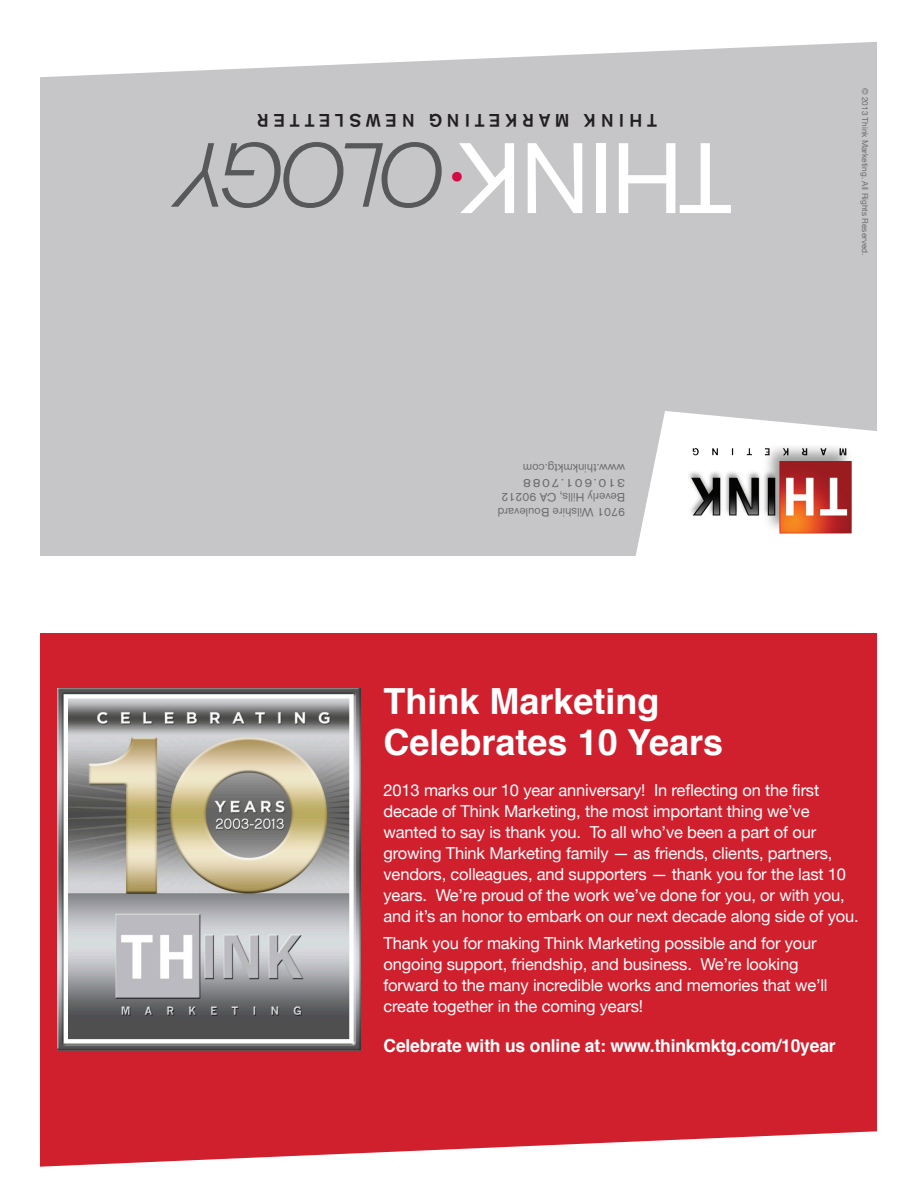
<style>
.page{position:relative;width:918px;height:1188px;background:#fff}
.page>*{position:absolute;margin:0;border:0;box-sizing:border-box;transform-origin:0 0}
.t1{font:99px "Akzidenz Grotesk BE";letter-spacing:-.01em;color:#fff}
.t2{font:700 36px/40.5px "Helvetica";color:#fff}
.t3{font:300 27px "Helvetica";color:#d20d44}
.t4{font:700 18px "Helvetica";letter-spacing:-.01em;color:#fff}
.t5{font:500 18px "Akzidenz Grotesk BE";letter-spacing:.25em;color:#231f20}
.t6{font:16.5px/21px "Helvetica Neue";letter-spacing:-.01em;color:#fff}
.t7{font:12px "Akzidenz Grotesk BE";color:#6c6d70}
.t8{font:12px "Akzidenz Grotesk BE";letter-spacing:.1em;color:#6c6d70;scale:1.15 1}
.t9{font:8.25px "Helvetica Neue";color:#6c6d70}
.s1{font-weight:300;font-style:italic;font-size:90px;color:#57585a}
</style>
<div class="page">
<div style="left:40px;top:5px;width:837px;height:551px;background:#c6c6c8"></div>
<svg style="left:40px;top:5px;width:837px;height:72px;fill:#fff"></svg>
<svg style="left:635px;top:411px;width:242px;height:145px"></svg>
<img style="left:688px;top:446px;width:166px;height:90px">
<div style="left:40px;top:633px;width:836px;height:545px;background:#d0202e"></div>
<svg style="left:40px;top:1131px;width:837px;height:47px;fill:#fff"></svg>
<img style="left:58px;top:688px;width:303px;height:363px">
<p class="t5" style="left:657px;top:132px;width:402px;rotate:-180deg">THINK MARKETING NEWSLETTER</p>
<p class="t1" style="left:732px;top:237px;width:552px;rotate:-180deg">THINK<span class="s1">OLOGY</span></p>
<p class="t3" style="left:464px;top:194px;width:15px;rotate:-180deg">•</p>
<p class="t7" style="left:625px;top:476px;width:104px;rotate:-180deg">www.thinkmktg.com</p>
<p class="t8" style="left:625px;top:490px;width:90px;rotate:-180deg">310.601.7088</p>
<p class="t7" style="left:625px;top:505px;width:125px;rotate:-180deg">Beverly Hills, CA 90212</p>
<p class="t7" style="left:625px;top:519px;width:129px;rotate:-180deg">9701 Wilshire Boulevard</p>
<p class="t2" style="left:384px;top:683px;width:341px">Think Marketing<br>Celebrates 10 Years</p>
<p class="t9" style="left:872px;top:88px;width:169px;rotate:90deg">© 2013 Think Marketing. All Rights Reserved.</p>
<p class="t6" style="left:384px;top:778px;width:477px">2013 marks our 10 year anniversary! In reflecting on the first decade of Think Marketing, the most important thing we’ve wanted to say is thank you. To all who’ve been a part of our growing Think Marketing family — as friends, clients, partners, vendors, colleagues, and supporters — thank you for the last 10 years. We’re proud of the work we’ve done for you, or with you, and it’s an honor to embark on our next decade along side of you.</p>
<p class="t6" style="left:384px;top:932px;width:446px">Thank you for making Think Marketing possible and for your ongoing support, friendship, and business. We’re looking forward to the many incredible works and memories that we’ll create together in the coming years!</p>
<p class="t4" style="left:384px;top:1034px;width:454px">Celebrate with us online at: www.thinkmktg.com/10year</p>
</div>
